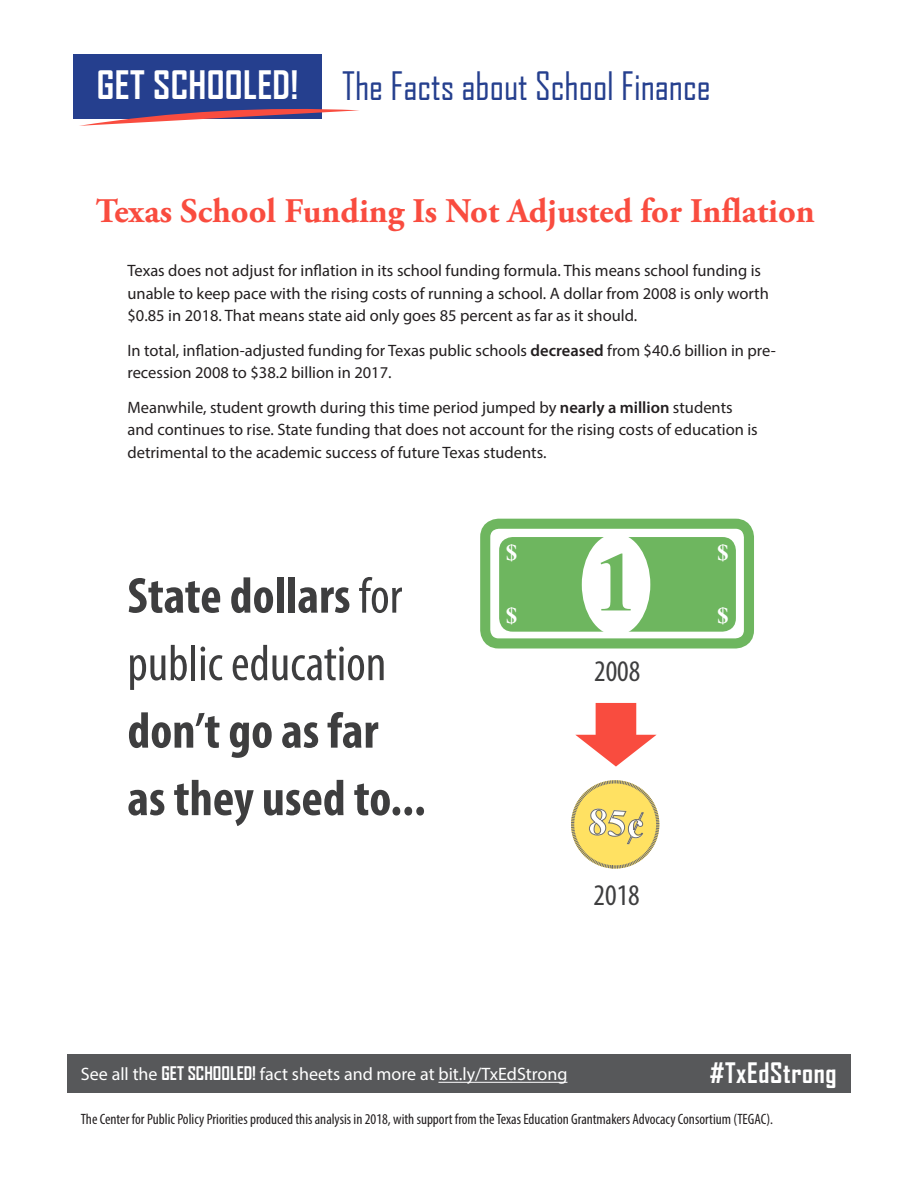
<style>
.page{position:relative;width:918px;height:1188px;background:#fff}
.page>*{position:absolute;margin:0;border:0;box-sizing:border-box;transform-origin:0 0}
.t1{font:700 84.3px "Times New Roman";color:#6eb65f}
.t2{font:700 condensed 51px/67.5px "Myriad Pro";color:#3e3e3f}
.t3{font:37.5px "Agency FB";color:#253f8e}
.t4{font:700 37.5px "Agency FB";letter-spacing:.01em;color:#fff}
.t5{font:700 34.5px "Adobe Garamond Pro";color:#f94c3f}
.t6{font:condensed 30px "Myriad Pro";color:#3e3e3f}
.t7{font:700 27px "Agency FB";letter-spacing:.025em;color:#fff}
.t8{font:700 22.95px "Times New Roman";color:#fff}
.t9{font:18px "Myriad Pro";color:#fff}
.t10{font:16.5px/22.5px "Myriad Pro";color:#231f20}
.t11{font:condensed 15px "Myriad Pro";color:#231f20}
.s1{font-weight:600}
.s2{font-weight:400}
.s3{font-family:"Agency FB";font-weight:700}
</style>
<div class="page">
<div style="left:74px;top:54px;width:248px;height:65px;background:#253f8e"></div>
<svg style="left:79px;top:108px;width:280px;height:18px"></svg>
<div style="left:480px;top:519px;width:274px;height:130px;border:10px solid #6eb65f;border-radius:13px"></div>
<div style="left:499px;top:537px;width:237px;height:95px;background:#6eb65f;border-radius:13px"></div>
<div style="left:582px;top:534px;width:68px;height:101px;background:#fff;border-radius:50%"></div>
<div style="left:67px;top:1054px;width:784px;height:39px;background:#57585a"></div>
<hr style="left:438px;top:1082px;width:129px;height:1px;background:#fff">
<svg style="left:571px;top:780px;width:89px;height:89px"></svg>
<p class="t4" style="left:97px;top:61px;width:203px">GET SCHOOLED!</p>
<p class="t3" style="left:342px;top:63px;width:370px">The Facts about School Finance</p>
<p class="t5" style="left:96px;top:190px;width:720px">Texas School Funding Is Not Adjusted for Inflation</p>
<p class="t10" style="left:127px;top:259px;width:643px">Texas does not adjust for inflation in its school funding formula. This means school funding is unable to keep pace with the rising costs of running a school. A dollar from 2008 is only worth $0.85 in 2018. That means state aid only goes 85 percent as far as it should.</p>
<p class="t10" style="left:127px;top:339px;width:650px">In total, inflation-adjusted funding for Texas public schools <span class="s1">decreased</span> from $40.6 billion in pre&shy;recession 2008 to $38.2 billion in 2017.</p>
<p class="t10" style="left:127px;top:396px;width:632px">Meanwhile, student growth during this time period jumped by <span class="s1">nearly a million</span> students and continues to rise. State funding that does not account for the rising costs of education is detrimental to the academic success of future Texas students.</p>
<p class="t2" style="left:127px;top:561px;width:300px">State dollars <span class="s2">for public education </span>don’t go as far as they used to...</p>
<p class="t8" style="left:506px;top:536px;width:13px">$</p>
<p class="t8" style="left:506px;top:598px;width:13px">$</p>
<p class="t1" style="left:595px;top:521px;width:44px">1</p>
<p class="t6" style="left:594px;top:652px;width:48px">2008</p>
<p class="t8" style="left:717px;top:536px;width:13px">$</p>
<p class="t8" style="left:717px;top:598px;width:13px">$</p>
<p class="t6" style="left:594px;top:877px;width:48px">2018</p>
<p class="t9" style="left:81px;top:1063px;width:488px">See all the <span class="s3">GET SCHOOLED!</span> fact sheets and more at bit.ly/TxEdStrong</p>
<p class="t7" style="left:710px;top:1056px;width:128px">#TxEdStrong</p>
<p class="t11" style="left:81px;top:1110px;width:694px">The Center for Public Policy Priorities produced this analysis in 2018, with support from the Texas Education Grantmakers Advocacy Consortium (TEGAC).</p>
</div>
